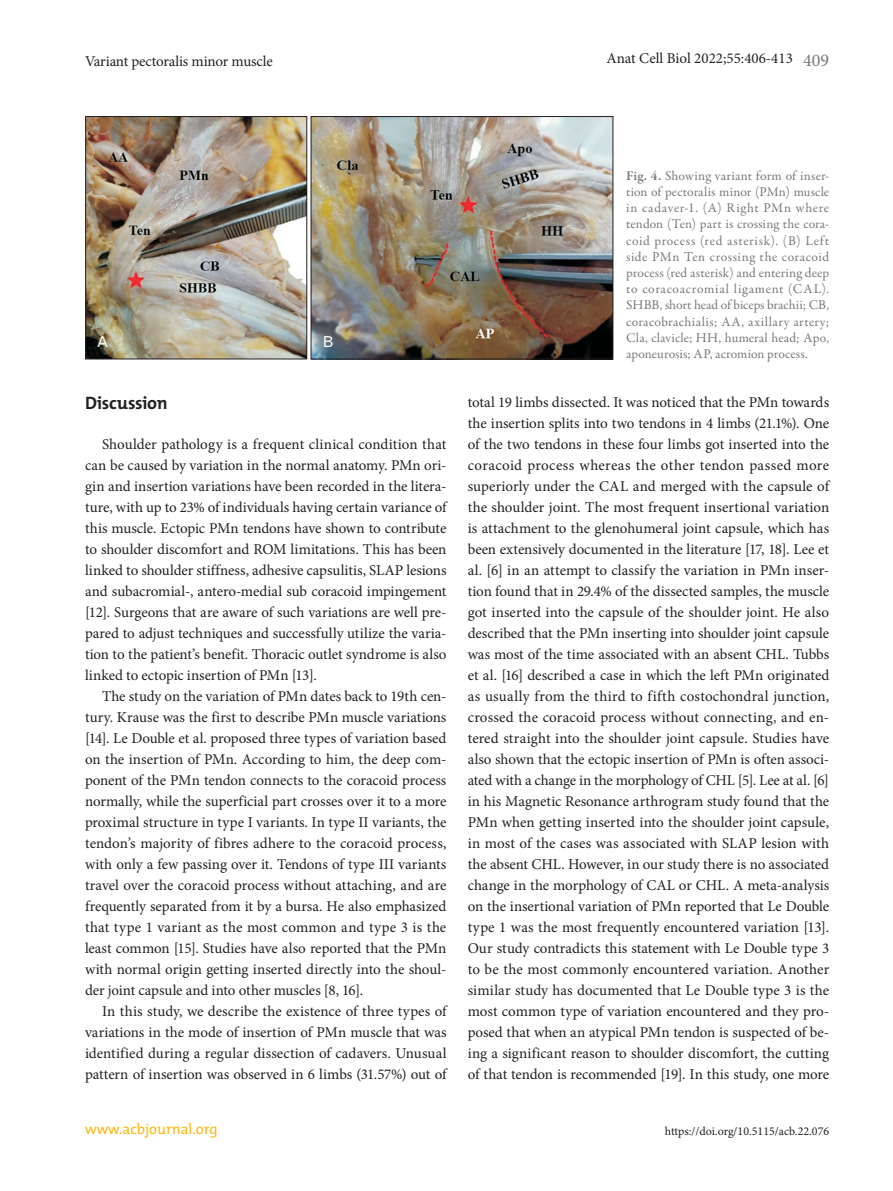
<style>
.page{position:relative;width:893px;height:1191px;background:#fff}
.page>*{position:absolute;margin:0;border:0;box-sizing:border-box;transform-origin:0 0}
.t1{font:700 18px "The Mix";letter-spacing:-.015em;color:#231f20}
.t2{font:15px/21px "Minion Pro";letter-spacing:-.01em;color:#231f20;text-align:justify}
.t3{font:15px "Gothic 720 BT Roman B";color:#fff}
.t4{font:14.7px "The Mix";color:#fcb814}
.t5{font:13.5px/16.2px "Garamond Premr Pro";letter-spacing:.005em;color:#76787b;text-align:justify}
.t6{font:12px "Minion Pro";color:#231f20}
.s1{font-size:18px;color:#76787b}
.s2{font-weight:600}
</style>
<div class="page">
<img style="left:85px;top:116px;width:528px;height:243px">
<p class="t2" style="left:85px;top:50px;width:189px">Variant pectoralis minor muscle</p>
<p class="t2" style="left:606px;top:48px;width:224px">Anat Cell Biol 2022;55:406-413 <span class="s1">409</span></p>
<p class="t3" style="left:98px;top:336px;width:12px">A</p>
<p class="t3" style="left:323px;top:336px;width:12px">B</p>
<p class="t1" style="left:85px;top:388px;width:84px">Discussion</p>
<p class="t2" style="left:85px;top:433px;width:363px;text-indent:17px">Shoulder pathology is a frequent clinical condition that can be caused by variation in the normal anatomy. PMn ori&shy;gin and insertion variations have been recorded in the litera&shy;ture, with up to 23% of individuals having certain variance of this muscle. Ectopic PMn tendons have shown to contribute to shoulder discomfort and ROM limitations. This has been linked to shoulder stiffness, adhesive capsulitis, SLAP lesions and subacromial-, antero-medial sub coracoid impingement [12]. Surgeons that are aware of such variations are well pre&shy;pared to adjust techniques and successfully utilize the varia&shy;tion to the patient’s benefit. Thoracic outlet syndrome is also linked to ectopic insertion of PMn [13].</p>
<p class="t2" style="left:85px;top:685px;width:363px;text-indent:17px">The study on the variation of PMn dates back to 19th cen&shy;tury. Krause was the first to describe PMn muscle variations [14]. Le Double et al. proposed three types of variation based on the insertion of PMn. According to him, the deep com&shy;ponent of the PMn tendon connects to the coracoid process normally, while the superficial part crosses over it to a more proximal structure in type I variants. In type II variants, the tendon’s majority of fibres adhere to the coracoid process, with only a few passing over it. Tendons of type III variants travel over the coracoid process without attaching, and are frequently separated from it by a bursa. He also emphasized that type 1 variant as the most common and type 3 is the least common [15]. Studies have also reported that the PMn with normal origin getting inserted directly into the shoul&shy;der joint capsule and into other muscles [8, 16].</p>
<p class="t2" style="left:85px;top:1000px;width:363px;text-indent:17px">In this study, we describe the existence of three types of variations in the mode of insertion of PMn muscle that was identified during a regular dissection of cadavers. Unusual pattern of insertion was observed in 6 limbs (31.57%) out of</p>
<p class="t4" style="left:85px;top:1117px;width:134px">www.acbjournal.org</p>
<p class="t5" style="left:626px;top:168px;width:205px"><span class="s2">Fig. 4.</span> Showing variant form of inser&shy;tion of pectoralis minor (PMn) muscle in cadaver-1. (A) Right PMn where tendon (Ten) part is crossing the cora&shy;coid process (red asterisk). (B) Left side PMn Ten crossing the coracoid process (red asterisk) and entering deep to coracoacromial ligament (CAL).<br>SHBB, short head of biceps brachii; CB, coracobrachialis; AA, axillary artery; Cla, clavicle; HH, humeral head; Apo, aponeurosis; AP, acromion process.</p>
<p class="t2" style="left:468px;top:391px;width:363px">total 19 limbs dissected. It was noticed that the PMn towards the insertion splits into two tendons in 4 limbs (21.1%). One of the two tendons in these four limbs got inserted into the coracoid process whereas the other tendon passed more superiorly under the CAL and merged with the capsule of the shoulder joint. The most frequent insertional variation is attachment to the glenohumeral joint capsule, which has been extensively documented in the literature [17, 18]. Lee et al. [6] in an attempt to classify the variation in PMn inser&shy;tion found that in 29.4% of the dissected samples, the muscle got inserted into the capsule of the shoulder joint. He also described that the PMn inserting into shoulder joint capsule was most of the time associated with an absent CHL. Tubbs et al. [16] described a case in which the left PMn originated as usually from the third to fifth costochondral junction, crossed the coracoid process without connecting, and en&shy;tered straight into the shoulder joint capsule. Studies have also shown that the ectopic insertion of PMn is often associ&shy;ated with a change in the morphology of CHL [5]. Lee at al. [6] in his Magnetic Resonance arthrogram study found that the PMn when getting inserted into the shoulder joint capsule, in most of the cases was associated with SLAP lesion with the absent CHL. However, in our study there is no associated change in the morphology of CAL or CHL. A meta-analysis on the insertional variation of PMn reported that Le Double type 1 was the most frequently encountered variation [13].<br>Our study contradicts this statement with Le Double type 3 to be the most commonly encountered variation. Another similar study has documented that Le Double type 3 is the most common type of variation encountered and they pro&shy;posed that when an atypical PMn tendon is suspected of be&shy;ing a significant reason to shoulder discomfort, the cutting of that tendon is recommended [19]. In this study, one more</p>
<p class="t6" style="left:665px;top:1123px;width:166px">https://doi.org/10.5115/acb.22.076</p>
</div>
